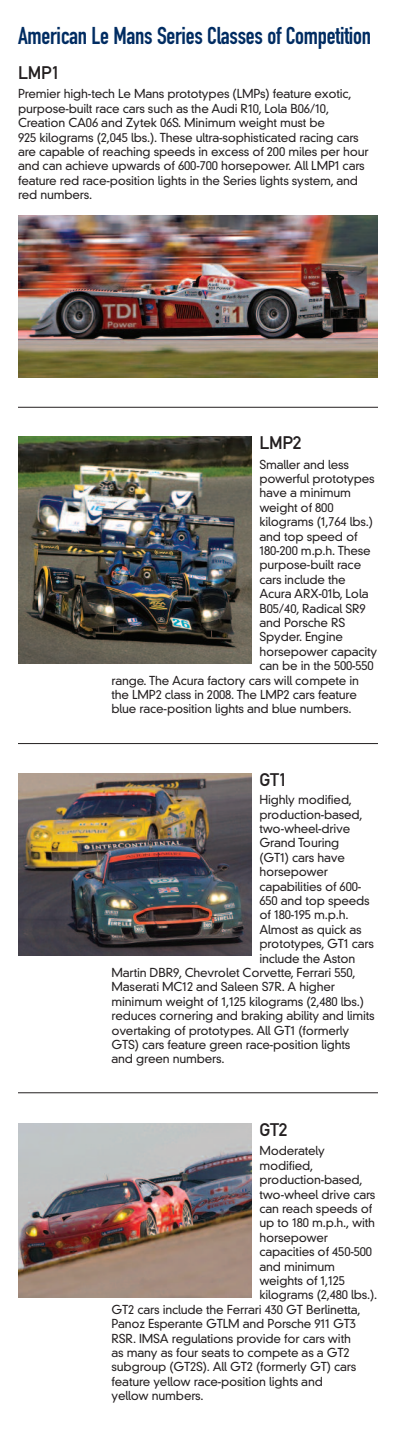
<style>
.page{position:relative;width:396px;height:1440px;background:#fff}
.page>*{position:absolute;margin:0;border:0;box-sizing:border-box;transform-origin:0 0}
.t1{font:24px "DIN Engschrift";letter-spacing:-.01em;color:#002c62}
.t2{font:18px "DIN Mittelschrift";letter-spacing:-.015em;color:#231f20}
.t3{font:300 12px/14.4px "DIN Neuzeit Grotesk";letter-spacing:-.015em;color:#231f20}
</style>
<div class="page">
<img style="left:18px;top:216px;width:360px;height:162px">
<hr style="left:18px;top:407px;width:360px;height:1px;background:#231f20">
<img style="left:18px;top:774px;width:233px;height:181px">
<img style="left:18px;top:1124px;width:233px;height:173px">
<img style="left:18px;top:437px;width:233px;height:227px">
<hr style="left:18px;top:743px;width:360px;height:1px;background:#231f20">
<hr style="left:18px;top:1092px;width:360px;height:1px;background:#231f20">
<h1 class="t1" style="left:18px;top:27px;width:355px">American Le Mans Series Classes of Competition</h1>
<h2 class="t2" style="left:18px;top:66px;width:44px">LMP1</h2>
<p class="t3" style="left:18px;top:88px;width:352px">Premier high-tech Le Mans prototypes (LMPs) feature exotic, purpose-built race cars such as the Audi R10, Lola B06/10, Creation CA06 and Zytek 06S. Minimum weight must be<br>925 kilograms (2,045 lbs.). These ultra-sophisticated racing cars are capable of reaching speeds in excess of 200 miles per hour and can achieve upwards of 600-700 horsepower. All LMP1 cars feature red race-position lights in the Series lights system, and red numbers.</p>
<h2 class="t2" style="left:259px;top:436px;width:44px">LMP2</h2>
<p class="t3" style="left:259px;top:458px;width:91px">Smaller and less</p>
<p class="t3" style="left:259px;top:473px;width:117px">powerful prototypes</p>
<p class="t3" style="left:259px;top:487px;width:93px">have a minimum</p>
<p class="t3" style="left:259px;top:501px;width:76px">weight of 800</p>
<p class="t3" style="left:259px;top:516px;width:115px">kilograms (1,764 lbs.)</p>
<p class="t3" style="left:259px;top:530px;width:100px">and top speed of</p>
<p class="t3" style="left:259px;top:545px;width:113px">180-200 m.p.h. These</p>
<p class="t3" style="left:259px;top:559px;width:103px">purpose-built race</p>
<p class="t3" style="left:259px;top:573px;width:88px">cars include the</p>
<p class="t3" style="left:259px;top:588px;width:111px">Acura ARX-01b, Lola</p>
<p class="t3" style="left:259px;top:602px;width:108px">B05/40, Radical SR9</p>
<p class="t3" style="left:259px;top:617px;width:87px">and Porsche RS</p>
<p class="t3" style="left:259px;top:631px;width:85px">Spyder. Engine</p>
<p class="t3" style="left:259px;top:645px;width:119px">horsepower capacity</p>
<p class="t3" style="left:259px;top:660px;width:116px">can be in the 500-550</p>
<p class="t3" style="left:112px;top:674px;width:249px">range. The Acura factory cars will compete in</p>
<p class="t3" style="left:112px;top:689px;width:247px">the LMP2 class in 2008. The LMP2 cars feature</p>
<p class="t3" style="left:112px;top:703px;width:242px">blue race-position lights and blue numbers.</p>
<h2 class="t2" style="left:259px;top:773px;width:30px">GT1</h2>
<p class="t3" style="left:259px;top:794px;width:94px">Highly modified,</p>
<p class="t3" style="left:259px;top:808px;width:105px">production-based,</p>
<p class="t3" style="left:259px;top:823px;width:92px">two-wheel-drive</p>
<p class="t3" style="left:259px;top:837px;width:81px">Grand Touring</p>
<p class="t3" style="left:259px;top:851px;width:87px">(GT1) cars have</p>
<p class="t3" style="left:259px;top:866px;width:70px">horsepower</p>
<p class="t3" style="left:259px;top:880px;width:103px">capabilities of 600-</p>
<p class="t3" style="left:259px;top:895px;width:112px">650 and top speeds</p>
<p class="t3" style="left:259px;top:909px;width:91px">of 180-195 m.p.h.</p>
<p class="t3" style="left:259px;top:923px;width:104px">Almost as quick as</p>
<p class="t3" style="left:259px;top:938px;width:116px">prototypes, GT1 cars</p>
<p class="t3" style="left:259px;top:952px;width:97px">include the Aston</p>
<p class="t3" style="left:112px;top:967px;width:246px">Martin DBR9, Chevrolet Corvette, Ferrari 550,</p>
<p class="t3" style="left:112px;top:981px;width:225px">Maserati MC12 and Saleen S7R. A higher</p>
<p class="t3" style="left:112px;top:995px;width:254px">minimum weight of 1,125 kilograms (2,480 lbs.)</p>
<p class="t3" style="left:112px;top:1010px;width:265px">reduces cornering and braking ability and limits</p>
<p class="t3" style="left:112px;top:1024px;width:239px">overtaking of prototypes. All GT1 (formerly</p>
<p class="t3" style="left:112px;top:1039px;width:240px">GTS) cars feature green race-position lights</p>
<p class="t3" style="left:112px;top:1053px;width:114px">and green numbers.</p>
<h2 class="t2" style="left:259px;top:1123px;width:30px">GT2</h2>
<p class="t3" style="left:259px;top:1145px;width:67px">Moderately</p>
<p class="t3" style="left:259px;top:1159px;width:55px">modified,</p>
<p class="t3" style="left:259px;top:1174px;width:105px">production-based,</p>
<p class="t3" style="left:259px;top:1188px;width:117px">two-wheel drive cars</p>
<p class="t3" style="left:259px;top:1203px;width:114px">can reach speeds of</p>
<p class="t3" style="left:259px;top:1217px;width:117px">up to 180 m.p.h., with</p>
<p class="t3" style="left:259px;top:1231px;width:70px">horsepower</p>
<p class="t3" style="left:259px;top:1246px;width:114px">capacities of 450-500</p>
<p class="t3" style="left:259px;top:1260px;width:77px">and minimum</p>
<p class="t3" style="left:259px;top:1275px;width:87px">weights of 1,125</p>
<p class="t3" style="left:259px;top:1289px;width:119px">kilograms (2,480 lbs.).</p>
<p class="t3" style="left:112px;top:1303px;width:251px">GT2 cars include the Ferrari 430 GT Berlinetta,</p>
<p class="t3" style="left:112px;top:1318px;width:246px">Panoz Esperante GTLM and Porsche 911 GT3</p>
<p class="t3" style="left:112px;top:1332px;width:241px">RSR. IMSA regulations provide for cars with</p>
<p class="t3" style="left:112px;top:1347px;width:240px">as many as four seats to compete as a GT2</p>
<p class="t3" style="left:112px;top:1361px;width:246px">subgroup (GT2S). All GT2 (formerly GT) cars</p>
<p class="t3" style="left:112px;top:1375px;width:213px">feature yellow race-position lights and</p>
<p class="t3" style="left:112px;top:1390px;width:94px">yellow numbers.</p>
</div>
